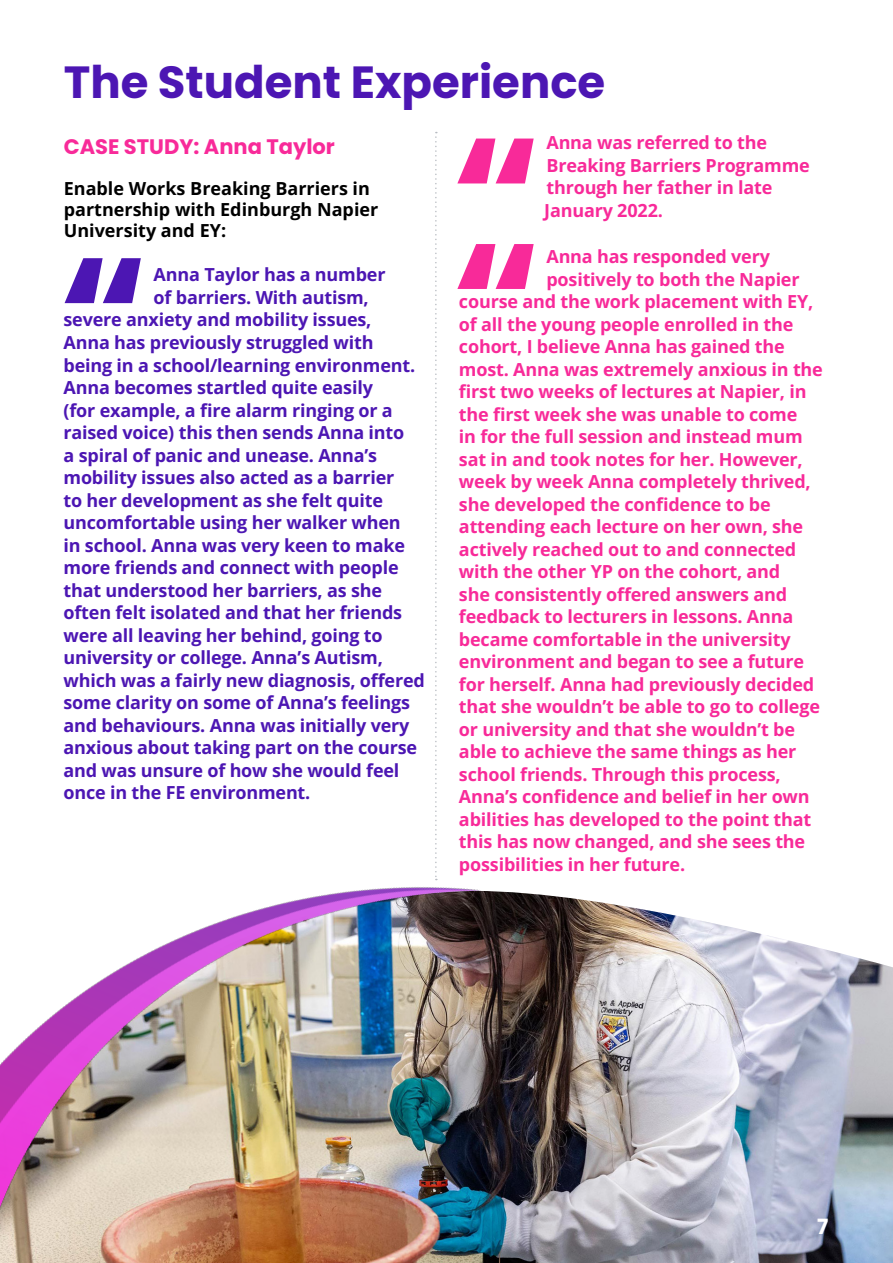
<style>
.page{position:relative;width:893px;height:1263px;background:#fff}
.page>*{position:absolute;margin:0;border:0;box-sizing:border-box;transform-origin:0 0}
.t1{font:700 45px "Poppins";color:#4c16b3}
.t2{font:700 21px "Poppins";color:#f82a99}
.PStyle1{font:700 21px "Poppins";color:#fff}
.t3{font:700 18px/22.5px "Open Sans";letter-spacing:-.01em;color:#f82a99}
.t4{font:700 18px "Open Sans";letter-spacing:-.01em;color:#4c16b3}
.t5{font:700 18px/21px "Open Sans";color:#000}
</style>
<div class="page">
<img style="left:483px;top:891px;width:410px;height:372px">
<svg style="left:435px;top:132px;width:2px;height:600px"></svg>
<svg style="left:65px;top:258px;width:76px;height:45px"></svg>
<svg style="left:457px;top:139px;width:77px;height:44px"></svg>
<svg style="left:457px;top:244px;width:77px;height:45px"></svg>
<img style="left:0;top:732px;width:483px;height:531px">
<p class="t1" style="left:64px;top:56px;width:543px">The Student Experience</p>
<p class="t2" style="left:64px;top:135px;width:273px">CASE STUDY: Anna Taylor</p>
<p class="t5" style="left:64px;top:177px;width:316px">Enable Works Breaking Barriers in partnership with Edinburgh Napier<br>University and EY:</p>
<p class="t4" style="left:154px;top:263px;width:233px">Anna Taylor has a number</p>
<p class="t4" style="left:154px;top:285px;width:217px">of barriers. With autism,</p>
<p class="t4" style="left:64px;top:308px;width:309px">severe anxiety and mobility issues,</p>
<p class="t4" style="left:64px;top:330px;width:312px">Anna has previously struggled with</p>
<p class="t4" style="left:64px;top:353px;width:353px">being in a school/learning environment.</p>
<p class="t4" style="left:64px;top:375px;width:311px">Anna becomes startled quite easily</p>
<p class="t4" style="left:64px;top:398px;width:331px">(for example, a fire alarm ringing or a</p>
<p class="t4" style="left:64px;top:420px;width:342px">raised voice) this then sends Anna into</p>
<p class="t4" style="left:64px;top:443px;width:315px">a spiral of panic and unease. Anna’s</p>
<p class="t4" style="left:64px;top:465px;width:332px">mobility issues also acted as a barrier</p>
<p class="t4" style="left:64px;top:488px;width:321px">to her development as she felt quite</p>
<p class="t4" style="left:64px;top:510px;width:339px">uncomfortable using her walker when</p>
<p class="t4" style="left:64px;top:533px;width:343px">in school. Anna was very keen to make</p>
<p class="t4" style="left:64px;top:555px;width:337px">more friends and connect with people</p>
<p class="t4" style="left:64px;top:578px;width:320px">that understood her barriers, as she</p>
<p class="t4" style="left:64px;top:600px;width:340px">often felt isolated and that her friends</p>
<p class="t4" style="left:64px;top:623px;width:321px">were all leaving her behind, going to</p>
<p class="t4" style="left:64px;top:645px;width:321px">university or college. Anna’s Autism,</p>
<p class="t4" style="left:64px;top:668px;width:363px">which was a fairly new diagnosis, offered</p>
<p class="t4" style="left:64px;top:690px;width:348px">some clarity on some of Anna’s feelings</p>
<p class="t4" style="left:64px;top:713px;width:347px">and behaviours. Anna was initially very</p>
<p class="t4" style="left:64px;top:735px;width:355px">anxious about taking part on the course</p>
<p class="t4" style="left:64px;top:758px;width:337px">and was unsure of how she would feel</p>
<p class="t4" style="left:64px;top:780px;width:248px">once in the FE environment.</p>
<p class="t3" style="left:544px;top:131px;width:267px">Anna was referred to the<br>Breaking Barriers Programme through her father in late<br>January 2022.</p>
<p class="t3" style="left:546px;top:245px;width:225px">Anna has responded very</p>
<p class="t3" style="left:546px;top:267px;width:255px">positively to both the Napier</p>
<p class="t3" style="left:459px;top:290px;width:356px">course and the work placement with EY,</p>
<p class="t3" style="left:459px;top:312px;width:336px">of all the young people enrolled in the</p>
<p class="t3" style="left:459px;top:335px;width:327px">cohort, I believe Anna has gained the</p>
<p class="t3" style="left:459px;top:357px;width:365px">most. Anna was extremely anxious in the</p>
<p class="t3" style="left:459px;top:380px;width:349px">first two weeks of lectures at Napier, in</p>
<p class="t3" style="left:459px;top:402px;width:340px">the first week she was unable to come</p>
<p class="t3" style="left:459px;top:425px;width:345px">in for the full session and instead mum</p>
<p class="t3" style="left:459px;top:447px;width:345px">sat in and took notes for her. However,</p>
<p class="t3" style="left:459px;top:470px;width:353px">week by week Anna completely thrived,</p>
<p class="t3" style="left:459px;top:492px;width:313px">she developed the confidence to be</p>
<p class="t3" style="left:459px;top:515px;width:346px">attending each lecture on her own, she</p>
<p class="t3" style="left:459px;top:537px;width:339px">actively reached out to and connected</p>
<p class="t3" style="left:459px;top:560px;width:323px">with the other YP on the cohort, and</p>
<p class="t3" style="left:459px;top:582px;width:330px">she consistently offered answers and</p>
<p class="t3" style="left:459px;top:605px;width:336px">feedback to lecturers in lessons. Anna</p>
<p class="t3" style="left:459px;top:627px;width:333px">became comfortable in the university</p>
<p class="t3" style="left:459px;top:650px;width:347px">environment and began to see a future</p>
<p class="t3" style="left:459px;top:672px;width:357px">for herself. Anna had previously decided</p>
<p class="t3" style="left:459px;top:695px;width:363px">that she wouldn’t be able to go to college</p>
<p class="t3" style="left:459px;top:717px;width:338px">or university and that she wouldn’t be</p>
<p class="t3" style="left:459px;top:740px;width:339px">able to achieve the same things as her</p>
<p class="t3" style="left:459px;top:762px;width:323px">school friends. Through this process,</p>
<p class="t3" style="left:459px;top:785px;width:352px">Anna’s confidence and belief in her own</p>
<p class="t3" style="left:459px;top:807px;width:354px">abilities has developed to the point that</p>
<p class="t3" style="left:459px;top:830px;width:348px">this has now changed, and she sees the</p>
<p class="t3" style="left:459px;top:852px;width:228px">possibilities in her future.</p>
<p class="PStyle1" style="left:817px;top:1214px;width:13px">7</p>
</div>
